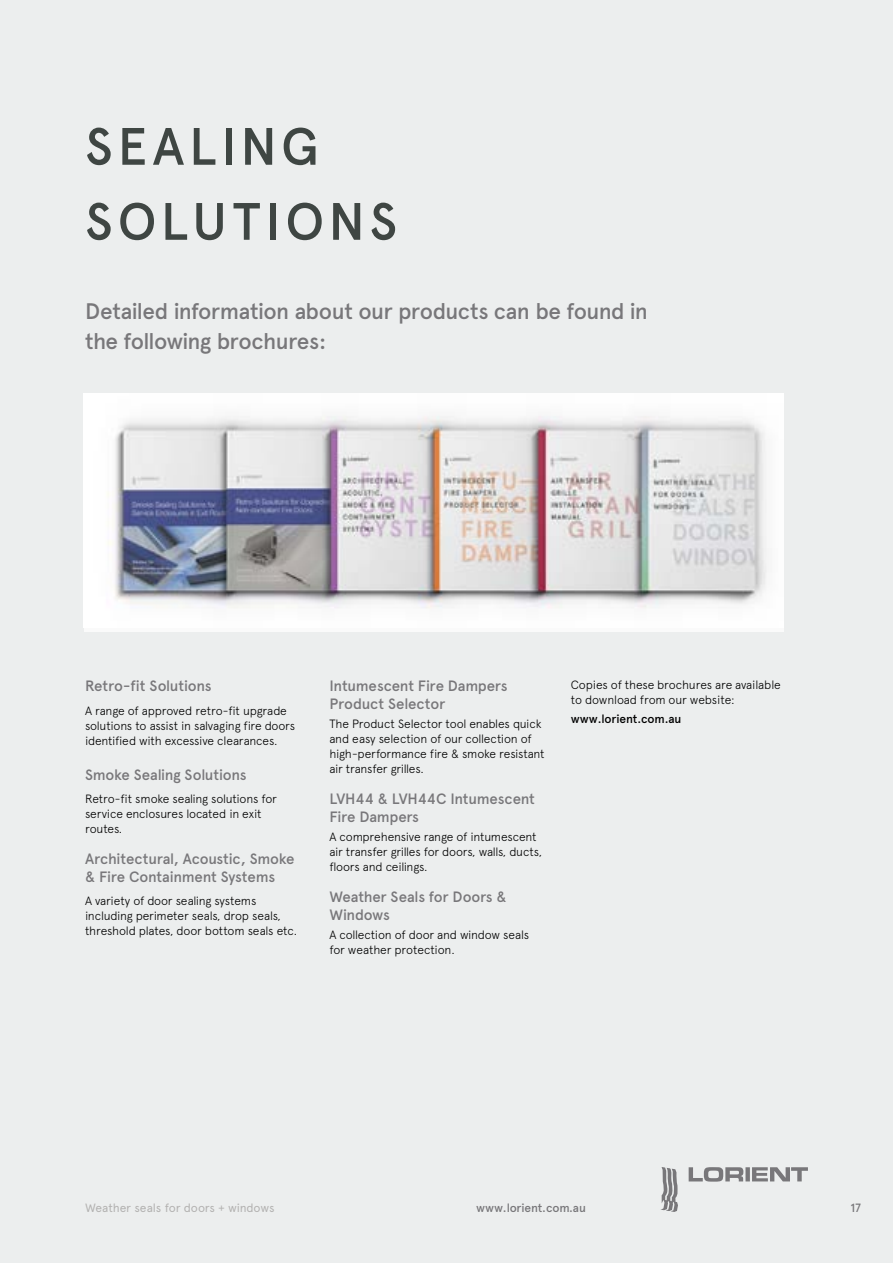
<style>
.page{position:relative;width:893px;height:1263px;background:#eceeee}
.page>*{position:absolute;margin:0;border:0;box-sizing:border-box;transform-origin:0 0}
.t1{font:500 52.5px/75px "Apercu Pro";letter-spacing:.085em;color:#3f4643}
.t2{font:500 22.5px/30px "Apercu Pro";letter-spacing:-.03em;color:#78777a}
.t3{font:500 15px/18px "Apercu Pro";letter-spacing:-.015em;color:#78777a}
.t4{font:300 12px/15px "Apercu Pro";letter-spacing:-.015em;color:#000}
.t5{font:12px "Apercu Pro";letter-spacing:-.015em;color:#b3b2b1}
.t6{font:500 12px "Apercu Pro";letter-spacing:-.015em;color:#78777a}
.t7{font:500 12px "Apercu Pro";letter-spacing:-.01em;color:#000}
</style>
<div class="page">
<img style="left:84px;top:394px;width:699px;height:233px">
<svg style="left:660px;top:1167px;width:18px;height:45px"></svg>
<svg style="left:689px;top:1167px;width:119px;height:14px"></svg>
<h1 class="t1" style="left:85px;top:105px;width:314px">SEALING<br>SOLUTIONS</h1>
<h2 class="t2" style="left:85px;top:294px;width:564px">Detailed information about our products can be found in the following brochures:</h2>
<p class="t3" style="left:85px;top:676px;width:128px">Retro-fit Solutions</p>
<p class="t4" style="left:85px;top:702px;width:212px">A range of approved retro-fit upgrade solutions to assist in salvaging fire doors identified with excessive clearances.</p>
<p class="t3" style="left:85px;top:764px;width:163px">Smoke Sealing Solutions</p>
<p class="t4" style="left:85px;top:790px;width:193px">Retro-fit smoke sealing solutions for service enclosures located in exit routes.</p>
<p class="t3" style="left:85px;top:848px;width:211px">Architectural, Acoustic, Smoke &amp; Fire Containment Systems</p>
<p class="t4" style="left:85px;top:892px;width:214px">A variety of door sealing systems including perimeter seals, drop seals, threshold plates, door bottom seals etc.</p>
<p class="t3" style="left:329px;top:676px;width:179px">Intumescent Fire Dampers<br>Product Selector</p>
<p class="t4" style="left:329px;top:715px;width:217px">The Product Selector tool enables quick and easy selection of our collection of high-performance fire &amp; smoke resistant air transfer grilles.</p>
<p class="t3" style="left:329px;top:789px;width:207px">LVH44 &amp; LVH44C Intumescent<br>Fire Dampers</p>
<p class="t4" style="left:329px;top:828px;width:214px">A comprehensive range of intumescent air transfer grilles for doors, walls, ducts, floors and ceilings.</p>
<p class="t3" style="left:329px;top:887px;width:179px">Weather Seals for Doors &amp;<br>Windows</p>
<p class="t4" style="left:329px;top:926px;width:201px">A collection of door and window seals for weather protection.</p>
<p class="t4" style="left:571px;top:676px;width:211px">Copies of these brochures are available to download from our website:</p>
<p class="t7" style="left:571px;top:709px;width:112px">www.lorient.com.au</p>
<p class="t5" style="left:85px;top:1199px;width:191px">Weather seals for doors + windows</p>
<p class="t6" style="left:476px;top:1199px;width:111px">www.lorient.com.au</p>
<p class="t6" style="left:850px;top:1199px;width:12px">17</p>
</div>
